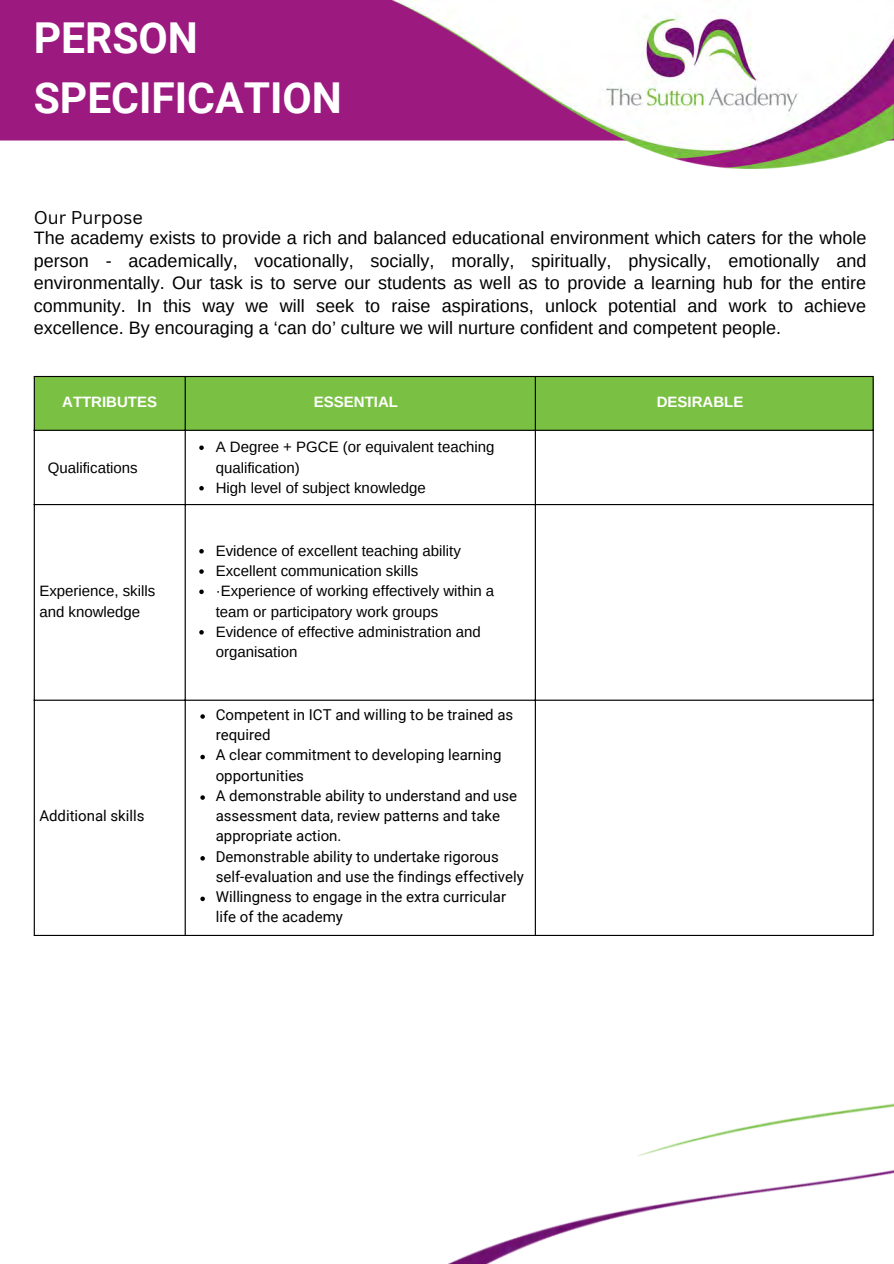
<style>
.page{position:relative;width:894px;height:1264px;background:#fff}
.page>*{position:absolute;margin:0;border:0;box-sizing:border-box;transform-origin:0 0}
.t1{font:700 42.6px/59.7px "Roboto";color:#fff}
.t2{font:18px/22.5px "Arimo";color:#000;text-align:justify}
.t3{font:18px "Canva Sans";color:#000}
.t4{font:15px/20.2px "Roboto";color:#000}
.t5{font:15px/20.2px "Arimo";color:#000}
.t6{font:700 15px "Arimo";color:#fff}
</style>
<div class="page">
<div style="left:0;top:0;width:392px;height:140px;background:#9c1980"></div>
<img style="left:110px;top:463px;width:783px;height:800px">
<img style="left:392px;top:0;width:501px;height:169px">
<div style="left:35px;top:377px;width:837px;height:53px;background:#7ac143"></div>
<svg style="left:199px;top:445px;width:5px;height:5px"></svg>
<svg style="left:199px;top:486px;width:5px;height:4px"></svg>
<svg style="left:199px;top:549px;width:5px;height:4px"></svg>
<svg style="left:199px;top:569px;width:5px;height:5px"></svg>
<svg style="left:199px;top:589px;width:5px;height:5px"></svg>
<svg style="left:199px;top:630px;width:5px;height:4px"></svg>
<svg style="left:200px;top:714px;width:5px;height:4px"></svg>
<svg style="left:200px;top:754px;width:5px;height:5px"></svg>
<svg style="left:200px;top:795px;width:5px;height:4px"></svg>
<svg style="left:200px;top:856px;width:5px;height:4px"></svg>
<svg style="left:200px;top:896px;width:5px;height:5px"></svg>
<hr style="left:34px;top:377px;width:1px;height:557px;background:#000">
<hr style="left:184px;top:377px;width:2px;height:557px;background:#000">
<hr style="left:534px;top:377px;width:1px;height:557px;background:#000">
<hr style="left:872px;top:377px;width:1px;height:557px;background:#000">
<hr style="left:34px;top:376px;width:839px;height:1px;background:#000">
<hr style="left:34px;top:430px;width:839px;height:1px;background:#000">
<hr style="left:34px;top:504px;width:839px;height:1px;background:#000">
<hr style="left:34px;top:699px;width:839px;height:1px;background:#000">
<hr style="left:34px;top:934px;width:839px;height:2px;background:#000">
<p class="t1" style="left:34px;top:9px;width:310px">PERSON<br>SPECIFICATION</p>
<p class="t3" style="left:34px;top:205px;width:111px">Our Purpose</p>
<p class="t2" style="left:34px;top:227px;width:834px">The academy exists to provide a rich and balanced educational environment which caters for the whole person - academically, vocationally, socially, morally, spiritually, physically, emotionally and environmentally. Our task is to serve our students as well as to provide a learning hub for the entire community. In this way we will seek to raise aspirations, unlock potential and work to achieve excellence. By encouraging a ‘can do’ culture we will nurture confident and competent people.</p>
<h1 class="t6" style="left:62px;top:394px;width:96px">ATTRIBUTES</h1>
<p class="t6" style="left:314px;top:394px;width:86px">ESSENTIAL</p>
<p class="t6" style="left:656px;top:394px;width:88px">DESIRABLE</p>
<p class="t5" style="left:48px;top:457px;width:91px">Qualifications</p>
<p class="t5" style="left:39px;top:581px;width:117px">Experience, skills and knowledge</p>
<p class="t4" style="left:39px;top:806px;width:107px">Additional skills</p>
<p class="t5" style="left:216px;top:437px;width:280px">A Degree + PGCE (or equivalent teaching qualification)</p>
<p class="t5" style="left:216px;top:477px;width:211px">High level of subject knowledge</p>
<p class="t5" style="left:216px;top:540px;width:246px">Evidence of excellent teaching ability</p>
<p class="t5" style="left:216px;top:560px;width:204px">Excellent communication skills</p>
<p class="t5" style="left:216px;top:581px;width:280px">·Experience of working effectively within a team or participatory work groups</p>
<p class="t5" style="left:216px;top:621px;width:266px">Evidence of effective administration and organisation</p>
<p class="t4" style="left:216px;top:704px;width:299px">Competent in ICT and willing to be trained as required</p>
<p class="t4" style="left:216px;top:745px;width:287px">A clear commitment to developing learning opportunities</p>
<p class="t4" style="left:216px;top:785px;width:303px">A demonstrable ability to understand and use assessment data, review patterns and take appropriate action.</p>
<p class="t4" style="left:216px;top:846px;width:309px">Demonstrable ability to undertake rigorous self-evaluation and use the findings effectively</p>
<p class="t4" style="left:216px;top:887px;width:292px">Willingness to engage in the extra curricular life of the academy</p>
</div>
